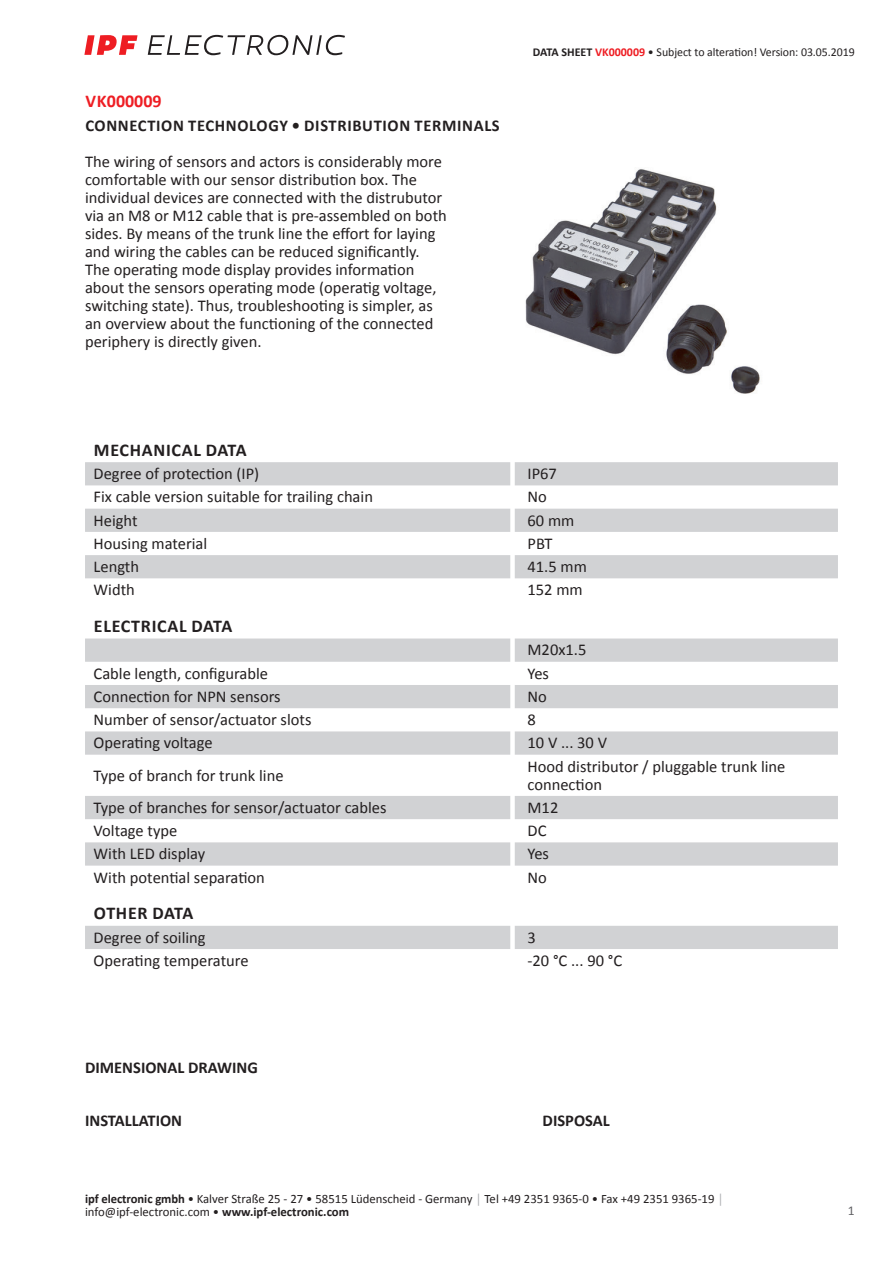
<style>
.page{position:relative;width:893px;height:1263px;background:#fff}
.page>*{position:absolute;margin:0;border:0;box-sizing:border-box;transform-origin:0 0}
.t1{font:700 18px "Calibri";letter-spacing:.04em;color:#231f20}
.t2{font:700 18px "Calibri";letter-spacing:.015em;color:#231f20}
.t3{font:700 18px "Calibri";color:#ee1d23}
.t4{font:16.5px/18px "Calibri";color:#231f20}
.t5{font:700 16.5px "Calibri";letter-spacing:.025em;color:#231f20}
.t6{font:700 16.5px "Calibri";color:#231f20}
.t7{font:13.5px "Calibri";color:#636366}
.t8{font:12.75px/12.6px "Calibri";color:#231f20}
.t9{font:12px "Calibri";letter-spacing:-.005em;color:#231f20}
.s1{font-weight:700}
.s2{font-weight:700;color:#ee1d23}
.s3{color:#a8a9ad}
</style>
<div class="page">
<svg style="left:148px;top:35px;width:197px;height:20px"></svg>
<svg style="left:84px;top:35px;width:54px;height:20px"></svg>
<svg style="left:85px;top:462px;width:753px;height:116px;fill:#d1d2d4"></svg>
<svg style="left:85px;top:638px;width:753px;height:228px"></svg>
<div style="left:85px;top:926px;width:753px;height:23px;background:#d1d2d4"></div>
<img style="left:525px;top:169px;width:235px;height:225px">
<p class="t3" style="left:85px;top:88px;width:78px">VK000009</p>
<p class="t5" style="left:85px;top:114px;width:416px">CONNECTION TECHNOLOGY • DISTRIBUTION TERMINALS</p>
<p class="t4" style="left:85px;top:152px;width:363px">The wiring of sensors and actors is considerably more comfortable with our sensor distribution box. The individual devices are connected with the distrubutor via an M8 or M12 cable that is pre-assembled on both sides. By means of the trunk line the effort for laying and wiring the cables can be reduced significantly.<br>The operating mode display provides information about the sensors operating mode (operatig voltage, switching state). Thus, troubleshooting is simpler, as an overview about the functioning of the connected periphery is directly given.</p>
<p class="t9" style="left:533px;top:44px;width:323px"><span class="s1">DATA SHEET</span> <span class="s2">VK000009</span> • Subject to alteration! Version: 03.05.2019</p>
<p class="t1" style="left:94px;top:437px;width:154px">MECHANICAL DATA</p>
<p class="t4" style="left:94px;top:464px;width:167px">Degree of protection (IP)</p>
<p class="t4" style="left:527px;top:464px;width:31px">IP67</p>
<p class="t4" style="left:94px;top:487px;width:281px">Fix cable version suitable for trailing chain</p>
<p class="t4" style="left:527px;top:487px;width:21px">No</p>
<p class="t4" style="left:94px;top:511px;width:46px">Height</p>
<p class="t4" style="left:527px;top:511px;width:48px">60 mm</p>
<p class="t4" style="left:94px;top:534px;width:115px">Housing material</p>
<p class="t4" style="left:527px;top:534px;width:27px">PBT</p>
<p class="t4" style="left:94px;top:557px;width:47px">Length</p>
<p class="t4" style="left:527px;top:557px;width:61px">41.5 mm</p>
<p class="t4" style="left:94px;top:580px;width:43px">Width</p>
<p class="t4" style="left:527px;top:580px;width:57px">152 mm</p>
<p class="t1" style="left:94px;top:613px;width:140px">ELECTRICAL DATA</p>
<p class="t4" style="left:527px;top:640px;width:60px">M20x1.5</p>
<p class="t4" style="left:94px;top:664px;width:176px">Cable length, configurable</p>
<p class="t4" style="left:527px;top:664px;width:23px">Yes</p>
<p class="t4" style="left:94px;top:687px;width:189px">Connection for NPN sensors</p>
<p class="t4" style="left:527px;top:687px;width:21px">No</p>
<p class="t4" style="left:94px;top:710px;width:219px">Number of sensor/actuator slots</p>
<p class="t4" style="left:527px;top:710px;width:10px">8</p>
<p class="t4" style="left:94px;top:733px;width:121px">Operating voltage</p>
<p class="t4" style="left:527px;top:733px;width:81px">10 V ... 30 V</p>
<p class="t4" style="left:94px;top:766px;width:192px">Type of branch for trunk line</p>
<p class="t4" style="left:527px;top:757px;width:259px">Hood distributor / pluggable trunk line connection</p>
<p class="t4" style="left:94px;top:798px;width:294px">Type of branches for sensor/actuator cables</p>
<p class="t4" style="left:527px;top:798px;width:32px">M12</p>
<p class="t4" style="left:94px;top:821px;width:85px">Voltage type</p>
<p class="t4" style="left:527px;top:821px;width:20px">DC</p>
<p class="t4" style="left:94px;top:844px;width:113px">With LED display</p>
<p class="t4" style="left:527px;top:844px;width:23px">Yes</p>
<p class="t4" style="left:94px;top:867px;width:173px">With potential separation</p>
<p class="t4" style="left:527px;top:867px;width:21px">No</p>
<p class="t2" style="left:94px;top:901px;width:101px">OTHER DATA</p>
<p class="t4" style="left:94px;top:928px;width:114px">Degree of soiling</p>
<p class="t4" style="left:527px;top:928px;width:10px">3</p>
<p class="t4" style="left:94px;top:951px;width:157px">Operating temperature</p>
<p class="t4" style="left:527px;top:951px;width:96px">-20 °C ... 90 °C</p>
<p class="t6" style="left:85px;top:1056px;width:174px">DIMENSIONAL DRAWING</p>
<p class="t6" style="left:85px;top:1109px;width:99px">INSTALLATION</p>
<p class="t6" style="left:543px;top:1109px;width:69px">DISPOSAL</p>
<p class="t8" style="left:85px;top:1192px;width:640px"><span class="s1">ipf electronic gmbh</span> • Kalver Straße 25 - 27 • 58515 Lüdenscheid - Germany <span class="s3">│</span> Tel +49 2351 9365-0 • Fax +49 2351 9365-19 <span class="s3">│ </span>info@ipf-electronic.com • <span class="s1">www.ipf-electronic.com</span></p>
<p class="t7" style="left:848px;top:1201px;width:8px">1</p>
</div>
